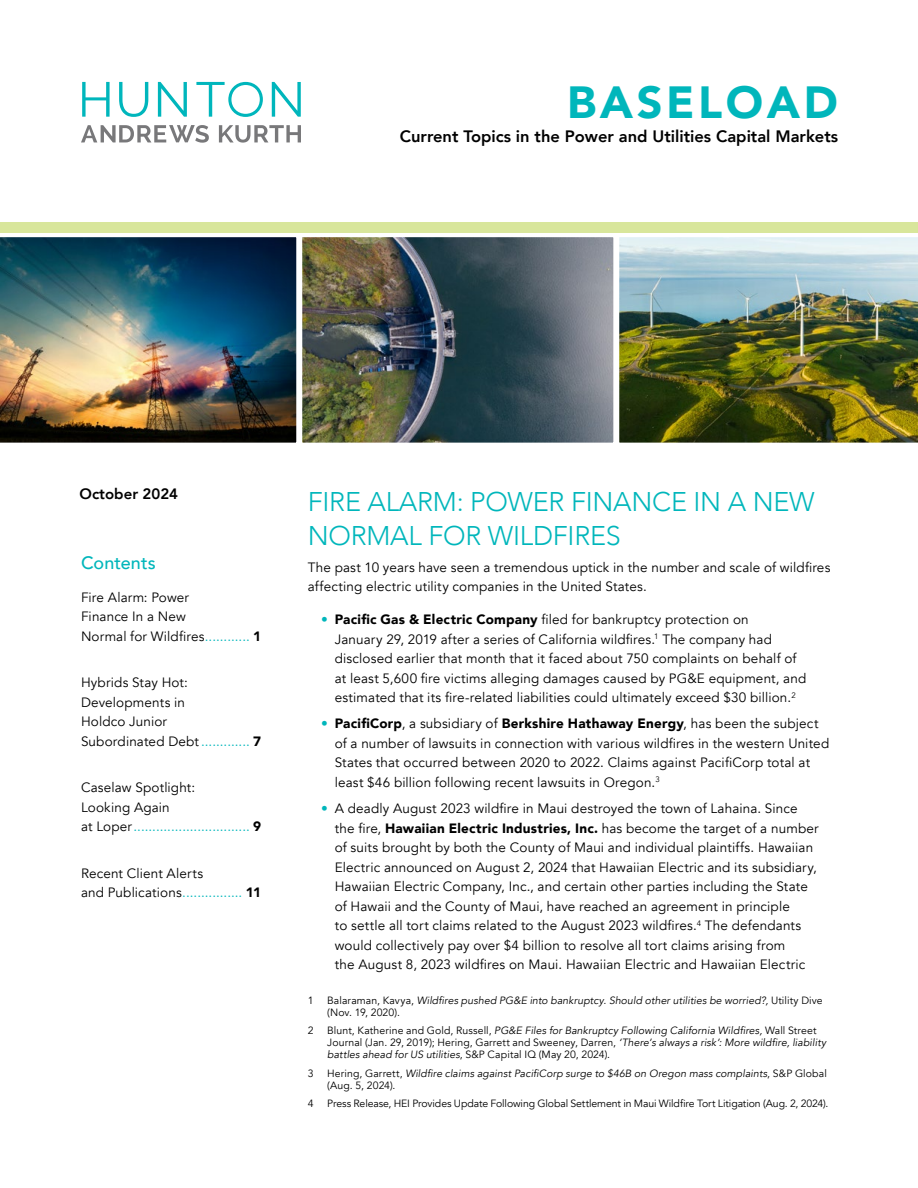
<style>
.page{position:relative;width:918px;height:1188px;background:#fff}
.page>*{position:absolute;margin:0;border:0;box-sizing:border-box;transform-origin:0 0}
._01__Cover_Title{font:900 45px "Avenir";letter-spacing:.08em;color:#00b6bb}
._02__Article_Title{font:300 27px/34.5px "Avenir";letter-spacing:-.01em;color:#00b6bb}
._03__Body{font:500 18px "Avenir";letter-spacing:.005em;color:#00b6bb}
._01a__Tagline{font:800 16.5px "Avenir";color:#000}
._02__Head_Level_Two{font:800 15px "Avenir";color:#000}
._03__Body-2{font:13.5px/19.5px "Avenir";letter-spacing:.01em;color:#000}
._10__Footnote{font:italic 10.5px/12px "Avenir";letter-spacing:.01em;color:#000}
._10__Footnote-2{font:10.5px "Avenir";letter-spacing:-.01em;color:#000}
.s1{color:#00b6bb}
.s2{font-weight:900}
.s3{font-weight:900;color:#00b6bb}
.s4{font-style:normal}
</style>
<div class="page">
<svg style="left:119px;top:82px;width:29px;height:35px"></svg>
<svg style="left:82px;top:82px;width:28px;height:35px"></svg>
<svg style="left:158px;top:82px;width:29px;height:35px"></svg>
<svg style="left:272px;top:82px;width:29px;height:35px"></svg>
<svg style="left:196px;top:82px;width:67px;height:35px"></svg>
<svg style="left:81px;top:125px;width:220px;height:18px"></svg>
<img style="left:303px;top:238px;width:310px;height:204px">
<img style="left:0;top:237px;width:297px;height:206px">
<div style="left:298px;top:233px;width:320px;height:214px;border:4px solid #fff"></div>
<img style="left:615px;top:233px;width:303px;height:214px">
<div style="left:0;top:223px;width:918px;height:10px;background:#d8e69b"></div>
<p class="_01__Cover_Title" style="left:567px;top:64px;width:272px">BASELOAD</p>
<p class="_01a__Tagline" style="left:400px;top:124px;width:440px">Current Topics in the Power and Utilities Capital Markets</p>
<p class="_02__Head_Level_Two" style="left:80px;top:482px;width:100px">October 2024</p>
<p class="_03__Body" style="left:81px;top:547px;width:76px">Contents</p>
<p class="_03__Body-2" style="left:81px;top:588px;width:181px">Fire Alarm: Power<br>Finance In a New<br>Normal for Wildfires<span class="s1">............</span> <span class="s2">1</span></p>
<p class="_03__Body-2" style="left:81px;top:673px;width:181px">Hybrids Stay Hot:<br>Developments in<br>Holdco Junior<br>Subordinated Debt<span class="s1">.............</span> <span class="s2">7</span></p>
<p class="_03__Body-2" style="left:81px;top:778px;width:181px">Caselaw Spotlight:<br>Looking Again<br>at Loper<span class="s1">...............................</span> <span class="s2">9</span></p>
<p class="_03__Body-2" style="left:81px;top:864px;width:182px">Recent Client Alerts<br>and Publications<span class="s1">................</span> <span class="s2">11</span></p>
<p class="_02__Article_Title" style="left:308px;top:484px;width:508px">FIRE ALARM: POWER FINANCE IN A NEW<br>NORMAL FOR WILDFIRES</p>
<p class="_03__Body-2" style="left:308px;top:557px;width:524px">The past 10 years have seen a tremendous uptick in the number and scale of wildfires affecting electric utility companies in the United States.</p>
<p class="_03__Body-2" style="left:335px;top:610px;width:473px;text-indent:-14px"><span class="s3">•</span> <span class="s2">Pacific Gas &amp; Electric Company</span> filed for bankruptcy protection on<br>January 29, 2019 after a series of California wildfires.<sup>1</sup> The company had disclosed earlier that month that it faced about 750 complaints on behalf of at least 5,600 fire victims alleging damages caused by PG&amp;E equipment, and estimated that its fire-related liabilities could ultimately exceed $30 billion.<sup>2</sup></p>
<p class="_03__Body-2" style="left:335px;top:714px;width:496px;text-indent:-14px"><span class="s3">•</span> <span class="s2">PacifiCorp</span>, a subsidiary of <span class="s2">Berkshire Hathaway Energy</span>, has been the subject of a number of lawsuits in connection with various wildfires in the western United States that occurred between 2020 to 2022. Claims against PacifiCorp total at least $46 billion following recent lawsuits in Oregon.<sup>3</sup></p>
<p class="_03__Body-2" style="left:335px;top:799px;width:485px;text-indent:-14px"><span class="s1">•</span> A deadly August 2023 wildfire in Maui destroyed the town of Lahaina. Since the fire, <span class="s2">Hawaiian Electric Industries, Inc.</span> has become the target of a number of suits brought by both the County of Maui and individual plaintiffs. Hawaiian Electric announced on August 2, 2024 that Hawaiian Electric and its subsidiary, Hawaiian Electric Company, Inc., and certain other parties including the State of Hawaii and the County of Maui, have reached an agreement in principle<br>to settle all tort claims related to the August 2023 wildfires.<sup>4</sup> The defendants would collectively pay over $4 billion to resolve all tort claims arising from<br>the August 8, 2023 wildfires on Maui. Hawaiian Electric and Hawaiian Electric</p>
<p class="_10__Footnote-2" style="left:308px;top:994px;width:7px">1</p>
<p class="_10__Footnote" style="left:327px;top:994px;width:497px"><span class="s4">Balaraman, Kavya,</span> Wildfires pushed PG&amp;E into bankruptcy. Should other utilities be worried?, <span class="s4">Utility Dive (Nov. 19, 2020).</span></p>
<p class="_10__Footnote-2" style="left:308px;top:1024px;width:7px">2</p>
<p class="_10__Footnote" style="left:327px;top:1025px;width:501px"><span class="s4">Blunt, Katherine and Gold, Russell,</span> PG&amp;E Files for Bankruptcy Following California Wildfires, <span class="s4">Wall Street<br>Journal (Jan. 29, 2019); Hering, Garrett and Sweeney, Darren,</span> ‘There’s always a risk’: More wildfire, liability battles ahead for US utilities<span class="s4">,</span> <span class="s4">S&amp;P</span> <span class="s4">Capital IQ (May 20, 2024).</span></p>
<p class="_10__Footnote-2" style="left:308px;top:1067px;width:7px">3</p>
<p class="_10__Footnote" style="left:327px;top:1067px;width:501px"><span class="s4">Hering, Garrett,</span> Wildfire claims against PacifiCorp surge to $46B on Oregon mass complaints<span class="s4">,</span> <span class="s4">S&amp;P</span> <span class="s4">Global (Aug. 5, 2024).</span></p>
<p class="_10__Footnote-2" style="left:308px;top:1097px;width:7px">4</p>
<p class="_10__Footnote-2" style="left:327px;top:1097px;width:503px">Press Release, HEI Provides Update Following Global Settlement in Maui Wildfire Tort Litigation (Aug. 2, 2024).</p>
</div>
